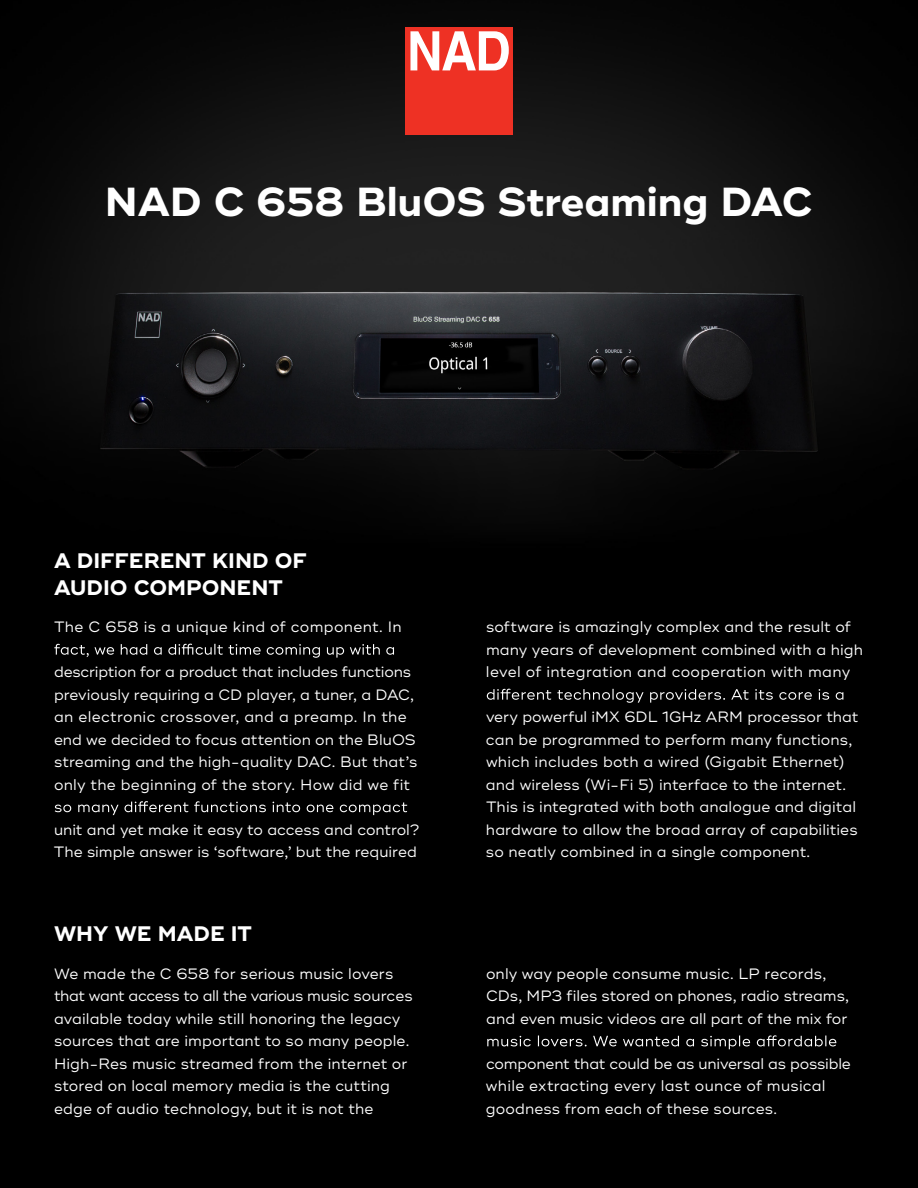
<style>
.page{position:relative;width:918px;height:1188px;background:#000}
.page>*{position:absolute;margin:0;border:0;box-sizing:border-box;transform-origin:0 0}
.t1{font:700 40.5px "Ridley Grotesk";color:#fff}
.t2{font:700 21px/27px "Ridley Grotesk";color:#fff}
.t3{font:15px/22.5px "Ridley Grotesk";letter-spacing:.005em;color:#fff}
.t4{font:15px "Ridley Grotesk";letter-spacing:.025em;color:#fff}
</style>
<div class="page">
<img style="left:26px;top:35px;width:879px;height:777px">
<svg style="left:487px;top:1035px;width:350px;height:14px"></svg>
<svg style="left:54px;top:644px;width:340px;height:14px"></svg>
<svg style="left:55px;top:801px;width:352px;height:14px"></svg>
<svg style="left:487px;top:689px;width:356px;height:14px"></svg>
<svg style="left:405px;top:27px;width:108px;height:108px;background:#f1554b"></svg>
<h1 class="t1" style="left:105px;top:178px;width:709px">NAD C 658 BluOS Streaming DAC</h1>
<h2 class="t2" style="left:54px;top:547px;width:254px">A DIFFERENT KIND OF<br>AUDIO COMPONENT</h2>
<p class="t4" style="left:54px;top:618px;width:349px">The C 658 is a unique kind of component. In</p>
<p class="t3" style="left:54px;top:661px;width:365px">description for a product that includes functions previously requiring a CD player, a tuner, a DAC, an electronic crossover, and a preamp. In the end we decided to focus attention on the BluOS streaming and the high-quality DAC. But that’s only the beginning of the story. How did we fit</p>
<p class="t3" style="left:54px;top:818px;width:367px">unit and yet make it easy to access and control?<br>The simple answer is ‘software,’ but the required</p>
<p class="t3" style="left:486px;top:616px;width:379px">software is amazingly complex and the result of many years of development combined with a high level of integration and cooperation with many</p>
<p class="t3" style="left:486px;top:706px;width:374px">very powerful iMX 6DL 1GHz ARM processor that can be programmed to perform many functions, which includes both a wired (Gigabit Ethernet) and wireless (Wi-Fi 5) interface to the internet.<br>This is integrated with both analogue and digital hardware to allow the broad array of capabilities so neatly combined in a single component.</p>
<h2 class="t2" style="left:54px;top:921px;width:200px">WHY WE MADE IT</h2>
<p class="t3" style="left:54px;top:963px;width:360px">We made the C 658 for serious music lovers that want access to all the various music sources available today while still honoring the legacy sources that are important to so many people.<br>High-Res music streamed from the internet or stored on local memory media is the cutting edge of audio technology, but it is not the</p>
<p class="t3" style="left:486px;top:963px;width:365px">only way people consume music. LP records,<br>CDs, MP3 files stored on phones, radio streams, and even music videos are all part of the mix for</p>
<p class="t3" style="left:486px;top:1053px;width:366px">component that could be as universal as possible while extracting every last ounce of musical goodness from each of these sources.</p>
</div>
